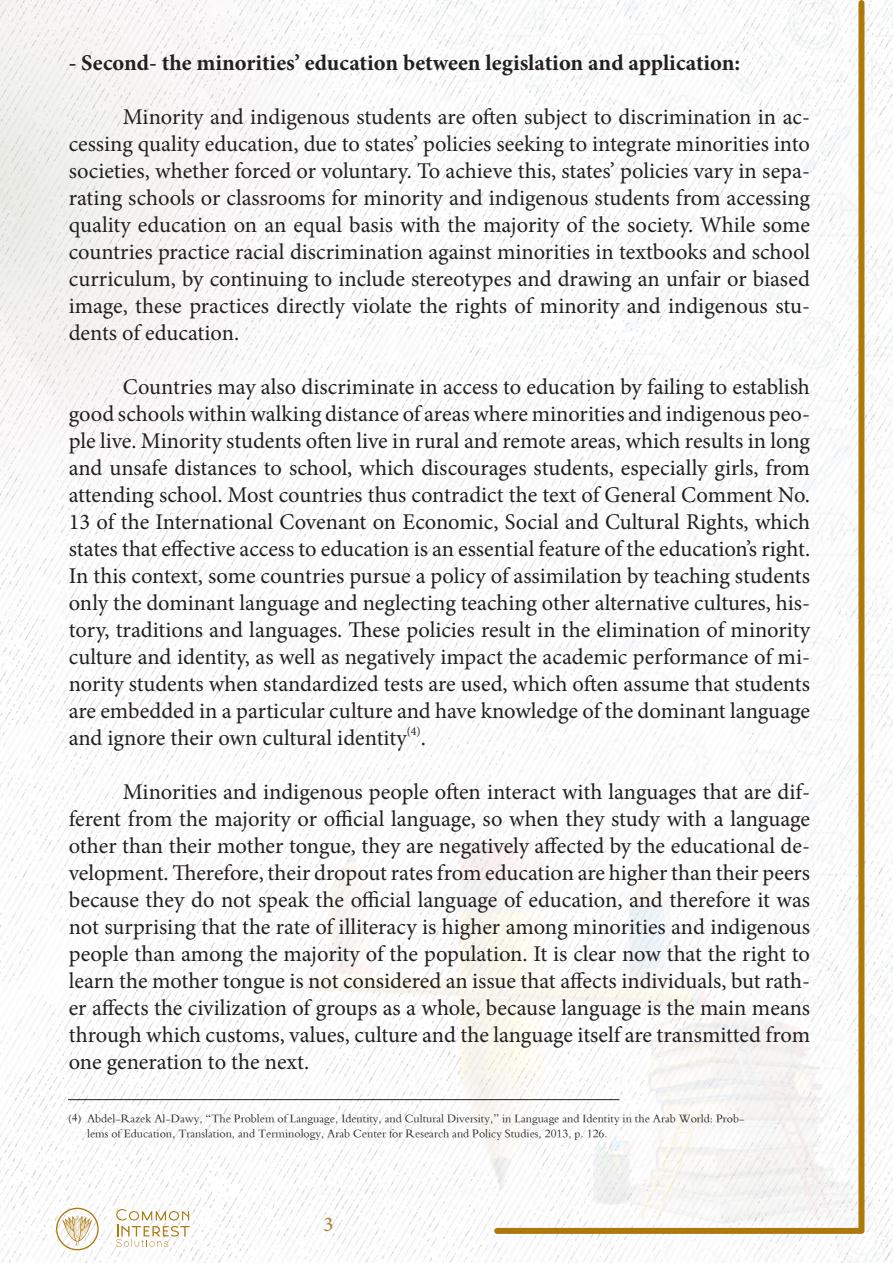
<style>
.page{position:relative;width:893px;height:1263px;background:#fff}
.page>*{position:absolute;margin:0;border:0;box-sizing:border-box;transform-origin:0 0}
.t1{font:22.5px/27px "Minion Pro";color:#231f20;text-align:justify}
.t2{font:700 22.5px "Minion Pro";color:#231f20}
.t3{font:21px "Minion Pro";color:#ac7b2b}
.t4{font:12px/14.4px "Traditional Arabic";color:#231f20}
.t5{font:12px "Minion Pro";color:#231f20}
</style>
<div class="page">
<img style="left:0;top:0;width:893px;height:1263px">
<svg style="left:116px;top:1209px;width:74px;height:38px"></svg>
<svg style="left:53px;top:1208px;width:47px;height:44px"></svg>
<svg style="left:491px;top:0;width:376px;height:1237px"></svg>
<hr style="left:68px;top:1099px;width:551px;height:1px;background:#231f20">
<p class="t2" style="left:69px;top:47px;width:673px">- Second- the minorities’ education between legislation and application:</p>
<p class="t1" style="left:69px;top:104px;width:743px;text-indent:54px">Minority and indigenous students are often subject to discrimination in ac&shy;cessing quality education, due to states’ policies seeking to integrate minorities into societies, whether forced or voluntary. To achieve this, states’ policies vary in sepa&shy;rating schools or classrooms for minority and indigenous students from accessing quality education on an equal basis with the majority of the society. While some countries practice racial discrimination against minorities in textbooks and school curriculum, by continuing to include stereotypes and drawing an unfair or biased image, these practices directly violate the rights of minority and indigenous stu&shy;dents of education.</p>
<p class="t1" style="left:69px;top:374px;width:743px;text-indent:54px">Countries may also discriminate in access to education by failing to establish good schools within walking distance of areas where minorities and indigenous peo&shy;ple live. Minority students often live in rural and remote areas, which results in long and unsafe distances to school, which discourages students, especially girls, from attending school. Most countries thus contradict the text of General Comment No.<br>13 of the International Covenant on Economic, Social and Cultural Rights, which states that effective access to education is an essential feature of the education’s right.</p>
<p class="t1" style="left:69px;top:563px;width:743px">In this context, some countries pursue a policy of assimilation by teaching students only the dominant language and neglecting teaching other alternative cultures, his&shy;tory, traditions and languages. These policies result in the elimination of minority culture and identity, as well as negatively impact the academic performance of mi&shy;nority students when standardized tests are used, which often assume that students are embedded in a particular culture and have knowledge of the dominant language and ignore their own cultural identity</p>
<p class="t5" style="left:407px;top:723px;width:16px">(4)</p>
<p class="t1" style="left:421px;top:725px;width:7px">.</p>
<p class="t1" style="left:69px;top:779px;width:743px;text-indent:54px">Minorities and indigenous people often interact with languages that are dif&shy;ferent from the majority or official language, so when they study with a language other than their mother tongue, they are negatively affected by the educational de&shy;velopment. Therefore, their dropout rates from education are higher than their peers because they do not speak the official language of education, and therefore it was not surprising that the rate of illiteracy is higher among minorities and indigenous people than among the majority of the population. It is clear now that the right to learn the mother tongue is not considered an issue that affects individuals, but rath&shy;er affects the civilization of groups as a whole, because language is the main means through which customs, values, culture and the language itself are transmitted from one generation to the next.</p>
<p class="t4" style="left:87px;top:1113px;width:659px">Abdel-Razek Al-Dawy, “The Problem of Language, Identity, and Cultural Diversity,” in Language and Identity in the Arab World: Prob&shy;lems of Education, Translation, and Terminology, Arab Center for Research and Policy Studies, 2013, p. 126.</p>
<p class="t4" style="left:68px;top:1112px;width:14px">(4)</p>
<p class="t3" style="left:324px;top:1211px;width:12px">3</p>
</div>
